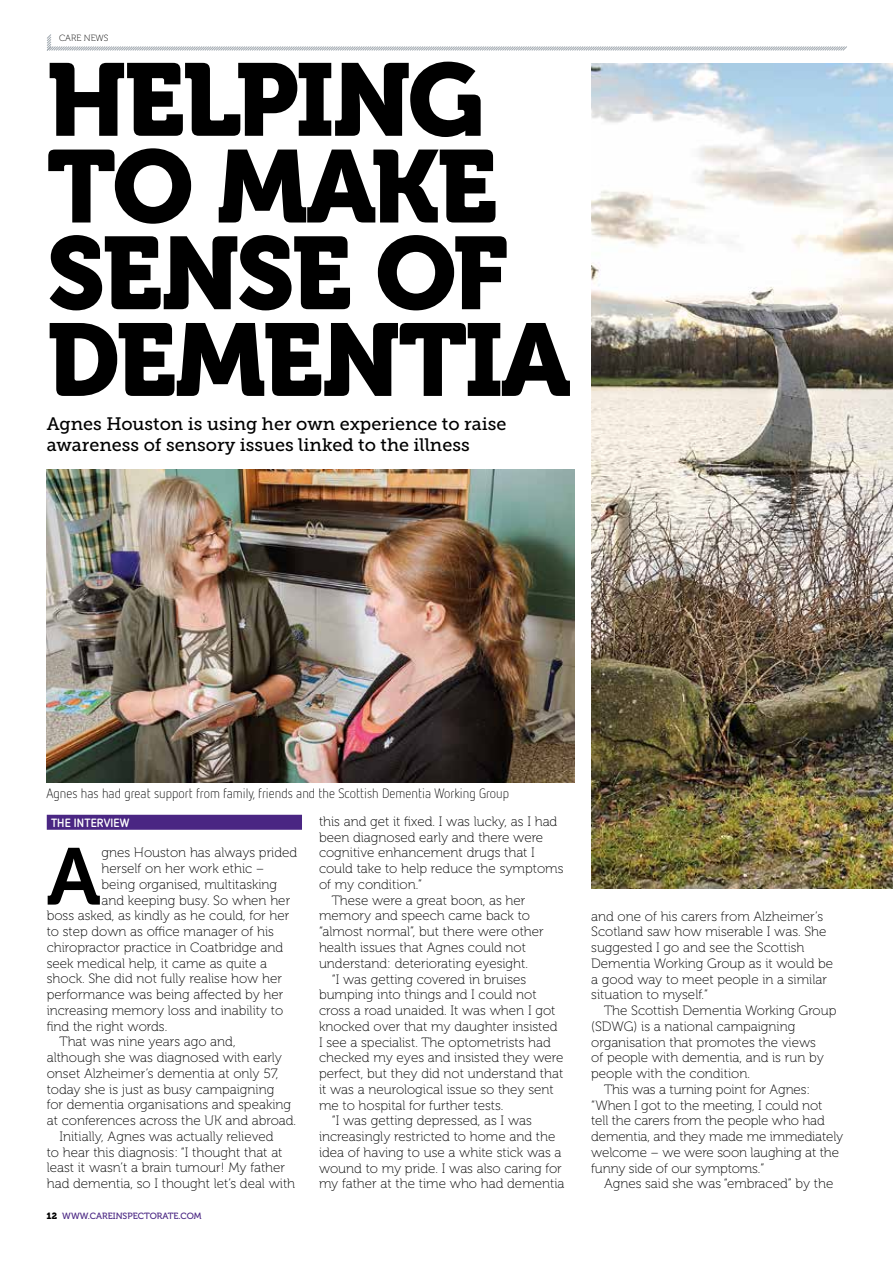
<style>
.page{position:relative;width:893px;height:1263px;background:#fff}
.page>*{position:absolute;margin:0;border:0;box-sizing:border-box;transform-origin:0 0}
.t1{font:102px/86.7px "Museo 900";letter-spacing:-.03em;color:#000}
.t2{font:80.1px "Museo 700";color:#000}
.t3{font:18px/21.6px "Museo Slab 500";color:#000}
.t4{font:13.5px/15.8px "Museo 100";color:#000}
.t5{font:300 13.5px "Netto OT";color:#000}
.t6{font:700 12px "Netto OT";letter-spacing:.01em;color:#fff}
.t7{font:9px "Museo 500";color:#4a2683}
.t8{font:9px "Museo 100";color:#000}
.s1{font-family:"Museo 900";color:#000}
</style>
<div class="page">
<svg style="left:46px;top:34px;width:801px;height:17px"></svg>
<div style="left:47px;top:815px;width:255px;height:15px;background:#4a2683"></div>
<img style="left:46px;top:469px;width:528px;height:314px">
<img style="left:591px;top:64px;width:302px;height:825px">
<p class="t8" style="left:59px;top:33px;width:51px">CARE NEWS</p>
<h1 class="t1" style="left:47px;top:58px;width:526px">HELPING<br>TO MAKE<br>SENSE OF<br>DEMENTIA</h1>
<h3 class="t3" style="left:47px;top:413px;width:461px">Agnes Houston is using her own experience to raise awareness of sensory issues linked to the illness</h3>
<p class="t5" style="left:46px;top:785px;width:464px">Agnes has had great support from family, friends and the Scottish Dementia Working Group</p>
<p class="t6" style="left:51px;top:815px;width:80px">THE INTERVIEW</p>
<h2 class="t2" style="left:47px;top:832px;width:55px">A</h2>
<p class="t4" style="left:102px;top:845px;width:197px">gnes Houston has always prided</p>
<p class="t4" style="left:102px;top:861px;width:164px">herself on her work ethic –</p>
<p class="t4" style="left:102px;top:877px;width:177px">being organised, multitasking</p>
<p class="t4" style="left:102px;top:892px;width:190px">and keeping busy. So when her</p>
<p class="t4" style="left:47px;top:908px;width:244px">boss asked, as kindly as he could, for her</p>
<p class="t4" style="left:47px;top:924px;width:229px">to step down as office manager of his</p>
<p class="t4" style="left:47px;top:940px;width:238px">chiropractor practice in Coatbridge and</p>
<p class="t4" style="left:47px;top:955px;width:222px">seek medical help, it came as quite a</p>
<p class="t4" style="left:47px;top:971px;width:237px">shock. She did not fully realise how her</p>
<p class="t4" style="left:47px;top:987px;width:238px">performance was being affected by her</p>
<p class="t4" style="left:47px;top:1003px;width:238px">increasing memory loss and inability to</p>
<p class="t4" style="left:47px;top:1018px;width:122px">find the right words.</p>
<p class="t4" style="left:60px;top:1034px;width:178px">That was nine years ago and,</p>
<p class="t4" style="left:47px;top:1050px;width:237px">although she was diagnosed with early</p>
<p class="t4" style="left:47px;top:1066px;width:233px">onset Alzheimer’s dementia at only 57,</p>
<p class="t4" style="left:47px;top:1081px;width:229px">today she is just as busy campaigning</p>
<p class="t4" style="left:47px;top:1097px;width:246px">for dementia organisations and speaking</p>
<p class="t4" style="left:47px;top:1113px;width:251px">at conferences across the UK and abroad.</p>
<p class="t4" style="left:60px;top:1129px;width:215px">Initially, Agnes was actually relieved</p>
<p class="t4" style="left:47px;top:1144px;width:237px">to hear this diagnosis: “I thought that at</p>
<p class="t4" style="left:47px;top:1160px;width:240px">least it wasn’t a brain tumour! My father</p>
<p class="t4" style="left:47px;top:1176px;width:250px">had dementia, so I thought let’s deal with</p>
<p class="t7" style="left:46px;top:1211px;width:157px"><span class="s1">12</span> WWW.CAREINSPECTORATE.COM</p>
<p class="t4" style="left:319px;top:814px;width:240px">this and get it fixed. I was lucky, as I had</p>
<p class="t4" style="left:319px;top:829px;width:226px">been diagnosed early and there were</p>
<p class="t4" style="left:319px;top:845px;width:217px">cognitive enhancement drugs that I</p>
<p class="t4" style="left:319px;top:861px;width:246px">could take to help reduce the symptoms</p>
<p class="t4" style="left:319px;top:877px;width:105px">of my condition.”</p>
<p class="t4" style="left:332px;top:892px;width:195px">These were a great boon, as her</p>
<p class="t4" style="left:319px;top:908px;width:213px">memory and speech came back to</p>
<p class="t4" style="left:319px;top:924px;width:226px">“almost normal”, but there were other</p>
<p class="t4" style="left:319px;top:940px;width:209px">health issues that Agnes could not</p>
<p class="t4" style="left:319px;top:955px;width:211px">understand: deteriorating eyesight.</p>
<p class="t4" style="left:332px;top:971px;width:196px">“I was getting covered in bruises</p>
<p class="t4" style="left:319px;top:987px;width:219px">bumping into things and I could not</p>
<p class="t4" style="left:319px;top:1003px;width:238px">cross a road unaided. It was when I got</p>
<p class="t4" style="left:319px;top:1018px;width:240px">knocked over that my daughter insisted</p>
<p class="t4" style="left:319px;top:1034px;width:233px">I see a specialist. The optometrists had</p>
<p class="t4" style="left:319px;top:1050px;width:246px">checked my eyes and insisted they were</p>
<p class="t4" style="left:319px;top:1066px;width:246px">perfect, but they did not understand that</p>
<p class="t4" style="left:319px;top:1082px;width:236px">it was a neurological issue so they sent</p>
<p class="t4" style="left:319px;top:1097px;width:186px">me to hospital for further tests.</p>
<p class="t4" style="left:332px;top:1113px;width:202px">“I was getting depressed, as I was</p>
<p class="t4" style="left:319px;top:1129px;width:238px">increasingly restricted to home and the</p>
<p class="t4" style="left:319px;top:1145px;width:244px">idea of having to use a white stick was a</p>
<p class="t4" style="left:319px;top:1160px;width:244px">wound to my pride. I was also caring for</p>
<p class="t4" style="left:319px;top:1176px;width:247px">my father at the time who had dementia</p>
<p class="t4" style="left:591px;top:908px;width:243px">and one of his carers from Alzheimer’s Scotland saw how miserable I was. She suggested I go and see the Scottish Dementia Working Group as it would be a good way to meet people in a similar situation to myself.”</p>
<p class="t4" style="left:604px;top:1003px;width:234px">The Scottish Dementia Working Group</p>
<p class="t4" style="left:591px;top:1019px;width:206px">(SDWG) is a national campaigning</p>
<p class="t4" style="left:591px;top:1034px;width:226px">organisation that promotes the views</p>
<p class="t4" style="left:591px;top:1050px;width:234px">of people with dementia, and is run by</p>
<p class="t4" style="left:591px;top:1066px;width:160px">people with the condition.</p>
<p class="t4" style="left:604px;top:1082px;width:208px">This was a turning point for Agnes:</p>
<p class="t4" style="left:591px;top:1097px;width:233px">“When I got to the meeting, I could not</p>
<p class="t4" style="left:591px;top:1113px;width:235px">tell the carers from the people who had</p>
<p class="t4" style="left:591px;top:1129px;width:254px">dementia, and they made me immediately</p>
<p class="t4" style="left:591px;top:1145px;width:249px">welcome – we were soon laughing at the</p>
<p class="t4" style="left:591px;top:1160px;width:175px">funny side of our symptoms.”</p>
<p class="t4" style="left:604px;top:1176px;width:231px">Agnes said she was “embraced” by the</p>
</div>
